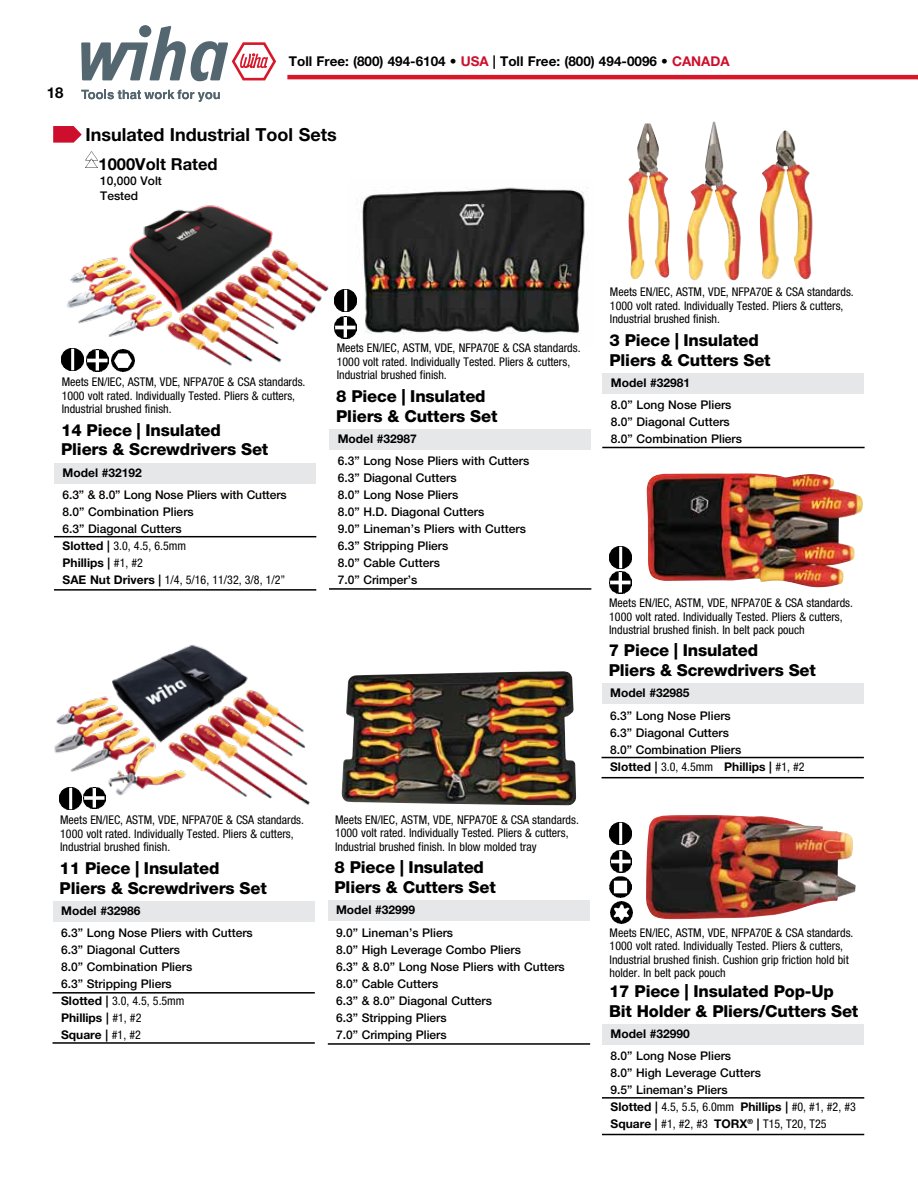
<style>
.page{position:relative;width:918px;height:1188px;background:#fff}
.page>*{position:absolute;margin:0;border:0;box-sizing:border-box;transform-origin:0 0}
.t1{font:700 18px "Helvetica Neue LT Std";color:#000}
.t2{font:800 16.5px/19.8px "Helvetica Neue LT Std";letter-spacing:-.01em;color:#000}
.t3{font:700 16.5px "Helvetica Neue LT Std";color:#000}
.t4{font:700 15px "Helvetica Neue LT Std";color:#000}
.t5{font:700 13.5px "Helvetica Neue LT Std";color:#000}
.t6{font:500 12px/17px "Helvetica Neue LT Std";color:#000}
.t7{font:condensed 12px/13.5px "Helvetica Neue LT Std";color:#000}
.t8{font:700 12px "Helvetica Neue LT Std";color:#000}
.s1{color:#ce0e2d}
.s2{font-weight:700}
.s3{font-weight:400;font-stretch:condensed}
</style>
<div class="page">
<svg style="left:81px;top:90px;width:139px;height:12px"></svg>
<svg style="left:81px;top:26px;width:195px;height:55px"></svg>
<hr style="left:287px;top:75px;width:631px;height:4px;background:#d7182a">
<img style="left:349px;top:187px;width:236px;height:152px">
<img style="left:54px;top:644px;width:256px;height:166px">
<img style="left:64px;top:368px;width:17px;height:3px">
<img style="left:88px;top:368px;width:19px;height:3px">
<img style="left:114px;top:368px;width:18px;height:4px">
<svg style="left:609px;top:822px;width:17px;height:17px"></svg>
<img style="left:610px;top:823px;width:22px;height:22px">
<img style="left:610px;top:850px;width:22px;height:22px">
<svg style="left:609px;top:883px;width:23px;height:8px"></svg>
<img style="left:610px;top:876px;width:21px;height:22px">
<svg style="left:617px;top:908px;width:16px;height:16px"></svg>
<img style="left:610px;top:901px;width:22px;height:22px">
<img style="left:60px;top:787px;width:22px;height:22px">
<img style="left:84px;top:787px;width:22px;height:22px">
<svg style="left:609px;top:546px;width:23px;height:17px"></svg>
<img style="left:610px;top:547px;width:21px;height:22px">
<img style="left:610px;top:571px;width:22px;height:22px">
<img style="left:647px;top:473px;width:216px;height:114px">
<img style="left:337px;top:290px;width:19px;height:22px">
<img style="left:337px;top:316px;width:19px;height:22px">
<img style="left:628px;top:123px;width:42px;height:156px">
<img style="left:687px;top:122px;width:54px;height:158px">
<img style="left:760px;top:130px;width:53px;height:149px">
<div style="left:54px;top:463px;width:262px;height:20px;background:#e6e7e8"></div>
<hr style="left:54px;top:589px;width:262px;height:2px;background:#000">
<hr style="left:54px;top:536px;width:262px;height:1px;background:#000">
<img style="left:61px;top:205px;width:276px;height:163px">
<div style="left:53px;top:901px;width:261px;height:20px;background:#e6e7e8"></div>
<hr style="left:52px;top:1042px;width:263px;height:2px;background:#000">
<hr style="left:53px;top:992px;width:262px;height:2px;background:#000">
<div style="left:329px;top:429px;width:262px;height:20px;background:#e6e7e8"></div>
<hr style="left:329px;top:588px;width:262px;height:2px;background:#000">
<div style="left:328px;top:901px;width:261px;height:20px;background:#e6e7e8"></div>
<hr style="left:328px;top:1043px;width:262px;height:2px;background:#000">
<svg style="left:53px;top:126px;width:29px;height:17px"></svg>
<div style="left:603px;top:373px;width:261px;height:20px;background:#e6e7e8"></div>
<hr style="left:602px;top:447px;width:263px;height:1px;background:#000">
<div style="left:602px;top:684px;width:261px;height:20px;background:#e6e7e8"></div>
<hr style="left:602px;top:777px;width:262px;height:1px;background:#000">
<hr style="left:602px;top:757px;width:262px;height:1px;background:#000">
<div style="left:602px;top:1024px;width:262px;height:20px;background:#e6e7e8"></div>
<hr style="left:602px;top:1134px;width:262px;height:1px;background:#000">
<hr style="left:602px;top:1097px;width:262px;height:2px;background:#000">
<img style="left:85px;top:151px;width:12px;height:17px">
<img style="left:341px;top:671px;width:235px;height:134px">
<img style="left:646px;top:815px;width:210px;height:104px">
<p class="t4" style="left:47px;top:84px;width:18px">18</p>
<p class="t5" style="left:289px;top:53px;width:442px">Toll Free: (800) 494-6104 • <span class="s1">USA</span> | Toll Free: (800) 494-0096 • <span class="s1">CANADA</span></p>
<h1 class="t1" style="left:85px;top:124px;width:253px">Insulated Industrial Tool Sets</h1>
<h2 class="t3" style="left:99px;top:153px;width:121px">1000Volt Rated</h2>
<p class="t6" style="left:100px;top:174px;width:63px;line-height:14.4px">10,000 Volt<br>Tested</p>
<p class="t7" style="left:610px;top:285px;width:245px">Meets EN/IEC, ASTM, VDE, NFPA70E &amp; CSA standards.<br>1000 volt rated. Individually Tested. Pliers &amp; cutters,<br>Industrial brushed finish.</p>
<p class="t7" style="left:62px;top:375px;width:245px">Meets EN/IEC, ASTM, VDE, NFPA70E &amp; CSA standards.<br>1000 volt rated. Individually Tested. Pliers &amp; cutters,<br>Industrial brushed finish.</p>
<h2 class="t2" style="left:61px;top:420px;width:209px">14 Piece | Insulated<br>Pliers &amp; Screwdrivers Set</h2>
<p class="t8" style="left:63px;top:465px;width:81px">Model #32192</p>
<p class="t6" style="left:63px;top:486px;width:226px">6.3” &amp; 8.0” Long Nose Pliers with Cutters<br>8.0” Combination Pliers<br>6.3” Diagonal Cutters<br><span class="s2">Slotted |</span> <span class="s3">3.0, 4.5, 6.5mm<br></span><span class="s2">Phillips |</span> <span class="s3">#1, #2<br></span><span class="s2">SAE Nut Drivers |</span> <span class="s3">1/4, 5/16, 11/32, 3/8, 1/2”</span></p>
<p class="t7" style="left:60px;top:813px;width:245px">Meets EN/IEC, ASTM, VDE, NFPA70E &amp; CSA standards.<br>1000 volt rated. Individually Tested. Pliers &amp; cutters,<br>Industrial brushed finish.</p>
<h2 class="t2" style="left:60px;top:858px;width:209px">11 Piece | Insulated<br>Pliers &amp; Screwdrivers Set</h2>
<p class="t8" style="left:61px;top:903px;width:81px">Model #32986</p>
<p class="t6" style="left:61px;top:925px;width:193px">6.3” Long Nose Pliers with Cutters<br>6.3” Diagonal Cutters<br>8.0” Combination Pliers<br>6.3” Stripping Pliers<br><span class="s2">Slotted |</span> <span class="s3">3.0, 4.5, 5.5mm<br></span><span class="s2">Phillips |</span> <span class="s3">#1, #2<br></span><span class="s2">Square |</span> <span class="s3">#1, #2</span></p>
<p class="t7" style="left:337px;top:341px;width:245px">Meets EN/IEC, ASTM, VDE, NFPA70E &amp; CSA standards.<br>1000 volt rated. Individually Tested. Pliers &amp; cutters,<br>Industrial brushed finish.</p>
<h2 class="t2" style="left:336px;top:386px;width:163px">8 Piece | Insulated<br>Pliers &amp; Cutters Set</h2>
<p class="t8" style="left:338px;top:431px;width:81px">Model #32987</p>
<p class="t6" style="left:338px;top:453px;width:193px">6.3” Long Nose Pliers with Cutters<br>6.3” Diagonal Cutters<br>8.0” Long Nose Pliers<br>8.0” H.D. Diagonal Cutters<br>9.0” Lineman’s Pliers with Cutters<br>6.3” Stripping Pliers<br>8.0” Cable Cutters<br>7.0” Crimper’s</p>
<p class="t7" style="left:335px;top:813px;width:245px">Meets EN/IEC, ASTM, VDE, NFPA70E &amp; CSA standards.<br>1000 volt rated. Individually Tested. Pliers &amp; cutters,<br>Industrial brushed finish. In blow molded tray</p>
<h2 class="t2" style="left:335px;top:857px;width:163px">8 Piece | Insulated<br>Pliers &amp; Cutters Set</h2>
<p class="t8" style="left:336px;top:902px;width:81px">Model #32999</p>
<p class="t6" style="left:336px;top:924px;width:230px">9.0” Lineman’s Pliers<br>8.0” High Leverage Combo Pliers<br>6.3” &amp; 8.0” Long Nose Pliers with Cutters<br>8.0” Cable Cutters<br>6.3” &amp; 8.0” Diagonal Cutters<br>6.3” Stripping Pliers<br>7.0” Crimping Pliers</p>
<h2 class="t2" style="left:609px;top:330px;width:163px">3 Piece | Insulated<br>Pliers &amp; Cutters Set</h2>
<p class="t8" style="left:611px;top:375px;width:81px">Model #32981</p>
<p class="t6" style="left:611px;top:397px;width:133px">8.0” Long Nose Pliers<br>8.0” Diagonal Cutters<br>8.0” Combination Pliers</p>
<p class="t7" style="left:609px;top:596px;width:245px">Meets EN/IEC, ASTM, VDE, NFPA70E &amp; CSA standards.<br>1000 volt rated. Individually Tested. Pliers &amp; cutters,<br>Industrial brushed finish. In belt pack pouch</p>
<h2 class="t2" style="left:609px;top:641px;width:209px">7 Piece | Insulated<br>Pliers &amp; Screwdrivers Set</h2>
<p class="t8" style="left:610px;top:686px;width:81px">Model #32985</p>
<p class="t6" style="left:610px;top:707px;width:196px">6.3” Long Nose Pliers<br>6.3” Diagonal Cutters<br>8.0” Combination Pliers<br><span class="s2">Slotted |</span> <span class="s3">3.0, 4.5mm</span> <span class="s2">Phillips |</span> <span class="s3">#1, #2</span></p>
<p class="t7" style="left:610px;top:926px;width:245px">Meets EN/IEC, ASTM, VDE, NFPA70E &amp; CSA standards.<br>1000 volt rated. Individually Tested. Pliers &amp; cutters, Industrial brushed finish. Cushion grip friction hold bit holder. In belt pack pouch</p>
<h2 class="t2" style="left:609px;top:981px;width:251px">17 Piece | Insulated Pop-Up<br>Bit Holder &amp; Pliers/Cutters Set</h2>
<p class="t8" style="left:611px;top:1026px;width:81px">Model #32990</p>
<p class="t6" style="left:611px;top:1048px;width:247px">8.0” Long Nose Pliers<br>8.0” High Leverage Cutters<br>9.5” Lineman’s Pliers<br><span class="s2">Slotted |</span> <span class="s3">4.5, 5.5, 6.0mm</span> <span class="s2">Phillips |</span> <span class="s3">#0, #1, #2, #3<br></span><span class="s2">Square |</span> <span class="s3">#1, #2, #3</span> <span class="s2">TORX</span><sup>®</sup> <span class="s2">|</span> <span class="s3">T15, T20, T25</span></p>
</div>
